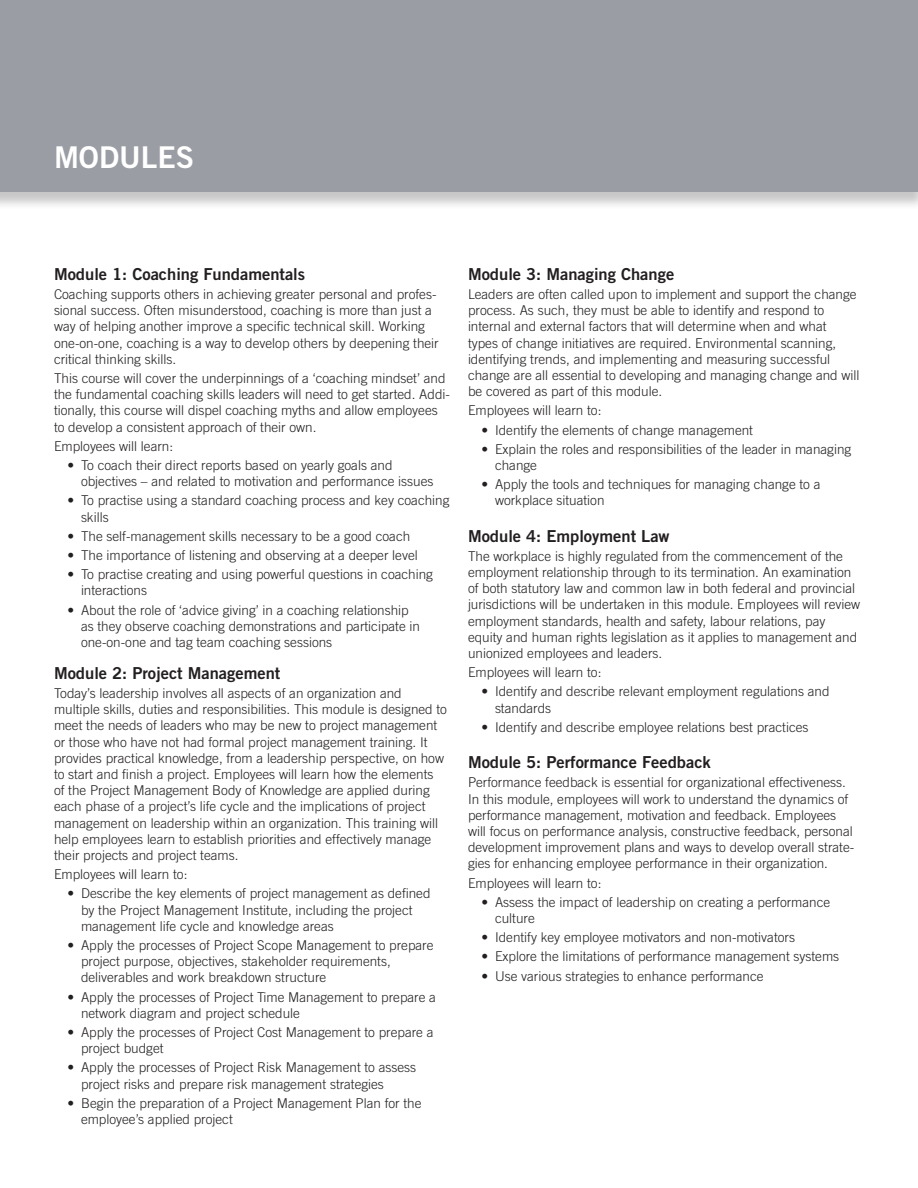
<style>
.page{position:relative;width:918px;height:1188px;background:#fff}
.page>*{position:absolute;margin:0;border:0;box-sizing:border-box;transform-origin:0 0}
.head{font:30px "Trade Gothic Bold Two";color:#fff}
.subhead{font:16.5px "Trade Gothic Bold Two";color:#231f20}
.body_copy{font:300 13.5px/16.2px "Trade Gothic";color:#231f20}
</style>
<div class="page">
<div style="left:0;top:0;width:918px;height:210px;background:#231f20;opacity:.25"></div>
<div style="left:0;top:0;width:918px;height:191px;background:#9a9da3"></div>
<p class="head" style="left:54px;top:139px;width:142px">MODULES</p>
<p class="subhead" style="left:54px;top:264px;width:253px">Module 1: Coaching Fundamentals</p>
<p class="body_copy" style="left:54px;top:286px;width:386px">Coaching supports others in achieving greater personal and profes&shy;sional success. Often misunderstood, coaching is more than just a way of helping another improve a specific technical skill. Working one-on-one, coaching is a way to develop others by deepening their critical thinking skills.</p>
<p class="body_copy" style="left:54px;top:370px;width:398px">This course will cover the underpinnings of a ‘coaching mindset’ and the fundamental coaching skills leaders will need to get started. Addi&shy;tionally, this course will dispel coaching myths and allow employees to develop a consistent approach of their own.</p>
<p class="body_copy" style="left:54px;top:438px;width:121px">Employees will learn:</p>
<p class="body_copy" style="left:81px;top:457px;width:354px;text-indent:-14px">• To coach their direct reports based on yearly goals and objectives – and related to motivation and performance issues</p>
<p class="body_copy" style="left:81px;top:492px;width:370px;text-indent:-14px">• To practise using a standard coaching process and key coaching skills</p>
<p class="body_copy" style="left:68px;top:528px;width:344px">• The self-management skills necessary to be a good coach</p>
<p class="body_copy" style="left:68px;top:547px;width:352px">• The importance of listening and observing at a deeper level</p>
<p class="body_copy" style="left:81px;top:566px;width:354px;text-indent:-14px">• To practise creating and using powerful questions in coaching interactions</p>
<p class="body_copy" style="left:81px;top:601px;width:341px;text-indent:-14px">• About the role of ‘advice giving’ in a coaching relationship as they observe coaching demonstrations and participate in one-on-one and tag team coaching sessions</p>
<p class="subhead" style="left:54px;top:663px;width:228px">Module 2: Project Management</p>
<p class="body_copy" style="left:54px;top:685px;width:395px">Today’s leadership involves all aspects of an organization and multiple skills, duties and responsibilities. This module is designed to meet the needs of leaders who may be new to project management or those who have not had formal project management training. It provides practical knowledge, from a leadership perspective, on how to start and finish a project. Employees will learn how the elements of the Project Management Body of Knowledge are applied during each phase of a project’s life cycle and the implications of project management on leadership within an organization. This training will help employees learn to establish priorities and effectively manage their projects and project teams.</p>
<p class="body_copy" style="left:54px;top:866px;width:135px">Employees will learn to:</p>
<p class="body_copy" style="left:81px;top:885px;width:351px;text-indent:-14px">• Describe the key elements of project management as defined by the Project Management Institute, including the project management life cycle and knowledge areas</p>
<p class="body_copy" style="left:81px;top:937px;width:354px;text-indent:-14px">• Apply the processes of Project Scope Management to prepare project purpose, objectives, stakeholder requirements, deliverables and work breakdown structure</p>
<p class="body_copy" style="left:81px;top:988px;width:357px;text-indent:-14px">• Apply the processes of Project Time Management to prepare a network diagram and project schedule</p>
<p class="body_copy" style="left:81px;top:1024px;width:354px;text-indent:-14px">• Apply the processes of Project Cost Management to prepare a project budget</p>
<p class="body_copy" style="left:81px;top:1059px;width:337px;text-indent:-14px">• Apply the processes of Project Risk Management to assess project risks and prepare risk management strategies</p>
<p class="body_copy" style="left:81px;top:1095px;width:342px;text-indent:-14px">• Begin the preparation of a Project Management Plan for the employee’s applied project</p>
<p class="subhead" style="left:468px;top:264px;width:208px">Module 3: Managing Change</p>
<p class="body_copy" style="left:468px;top:286px;width:393px">Leaders are often called upon to implement and support the change process. As such, they must be able to identify and respond to internal and external factors that will determine when and what types of change initiatives are required. Environmental scanning, identifying trends, and implementing and measuring successful change are all essential to developing and managing change and will be covered as part of this module.</p>
<p class="body_copy" style="left:468px;top:402px;width:135px">Employees will learn to:</p>
<p class="body_copy" style="left:482px;top:421px;width:273px">• Identify the elements of change management</p>
<p class="body_copy" style="left:495px;top:441px;width:358px;text-indent:-14px">• Explain the roles and responsibilities of the leader in managing change</p>
<p class="body_copy" style="left:495px;top:476px;width:327px;text-indent:-14px">• Apply the tools and techniques for managing change to a workplace situation</p>
<p class="subhead" style="left:468px;top:526px;width:203px">Module 4: Employment Law</p>
<p class="body_copy" style="left:468px;top:548px;width:394px">The workplace is highly regulated from the commencement of the employment relationship through to its termination. An examination of both statutory law and common law in both federal and provincial jurisdictions will be undertaken in this module. Employees will review employment standards, health and safety, labour relations, pay equity and human rights legislation as it applies to management and unionized employees and leaders.</p>
<p class="body_copy" style="left:468px;top:664px;width:135px">Employees will learn to:</p>
<p class="body_copy" style="left:495px;top:683px;width:336px;text-indent:-14px">• Identify and describe relevant employment regulations and standards</p>
<p class="body_copy" style="left:482px;top:719px;width:329px">• Identify and describe employee relations best practices</p>
<p class="subhead" style="left:468px;top:752px;width:244px">Module 5: Performance Feedback</p>
<p class="body_copy" style="left:468px;top:774px;width:388px">Performance feedback is essential for organizational effectiveness.<br>In this module, employees will work to understand the dynamics of performance management, motivation and feedback. Employees will focus on performance analysis, constructive feedback, personal development improvement plans and ways to develop overall strate&shy;gies for enhancing employee performance in their organization.</p>
<p class="body_copy" style="left:468px;top:874px;width:135px">Employees will learn to:</p>
<p class="body_copy" style="left:495px;top:894px;width:337px;text-indent:-14px">• Assess the impact of leadership on creating a performance culture</p>
<p class="body_copy" style="left:482px;top:929px;width:315px">• Identify key employee motivators and non-motivators</p>
<p class="body_copy" style="left:482px;top:948px;width:359px">• Explore the limitations of performance management systems</p>
<p class="body_copy" style="left:482px;top:967px;width:284px">• Use various strategies to enhance performance</p>
</div>
